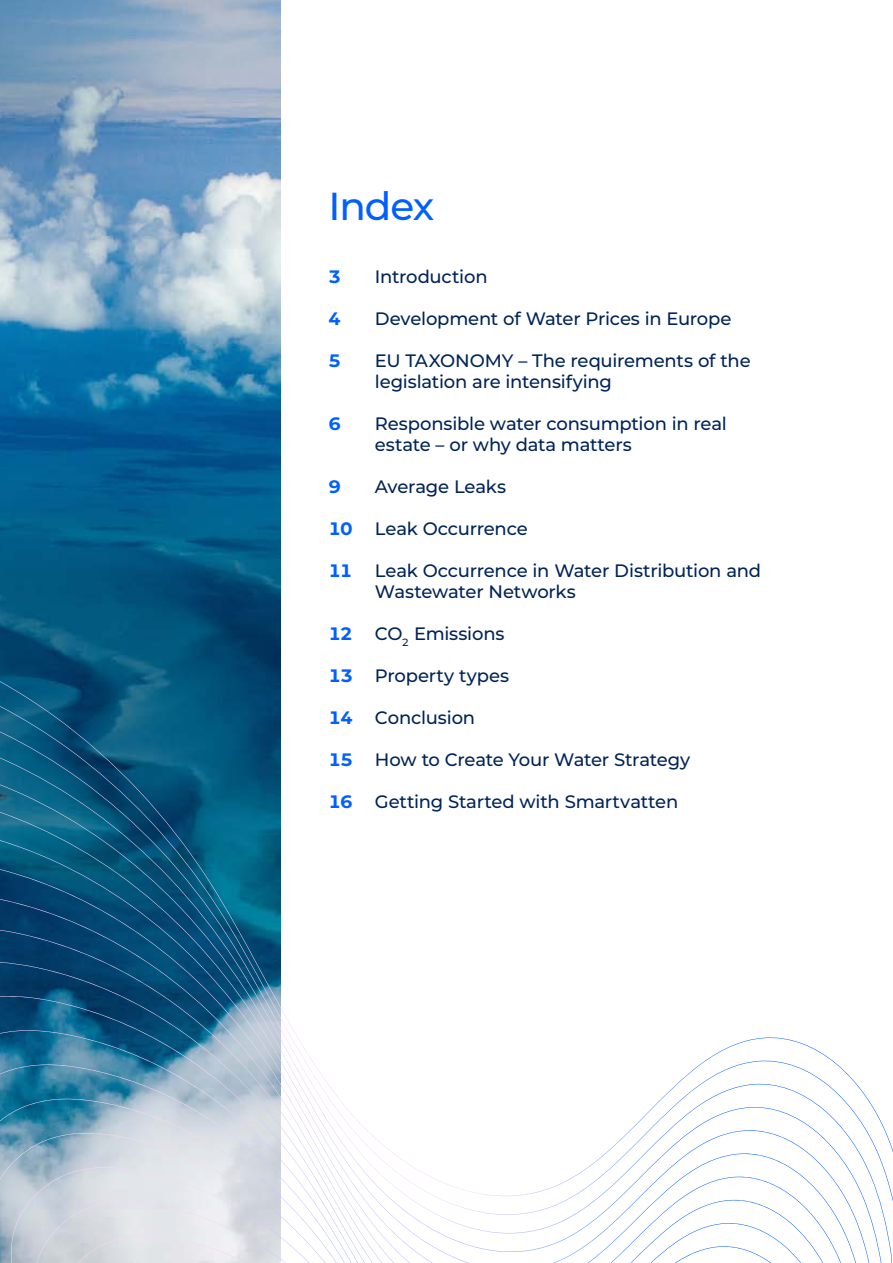
<style>
.page{position:relative;width:893px;height:1263px;background:#fff}
.page>*{position:absolute;margin:0;border:0;box-sizing:border-box;transform-origin:0 0}
.t1{font:500 39px "Montserrat";letter-spacing:-.03em;color:#0060ff}
.t2{font:500 18px/21.6px "Montserrat";letter-spacing:-.015em;color:#002458}
.t3{font:700 18px "Montserrat";color:#0060ff}
.s1{font-weight:700;color:#0060ff}
</style>
<div class="page">
<img style="left:0;top:0;width:281px;height:681px">
<svg style="left:0;top:681px;width:893px;height:519px"></svg>
<svg style="left:0;top:758px;width:881px;height:505px"></svg>
<svg style="left:0;top:812px;width:856px;height:451px"></svg>
<svg style="left:0;top:1131px;width:326px;height:132px;background:#d5dbe3"></svg>
<h1 class="t1" style="left:328px;top:178px;width:107px">Index</h1>
<p class="t3" style="left:328px;top:263px;width:14px">3</p>
<p class="t2" style="left:375px;top:265px;width:114px">Introduction</p>
<p class="t3" style="left:328px;top:305px;width:14px">4</p>
<p class="t2" style="left:375px;top:307px;width:358px">Development of Water Prices in Europe</p>
<p class="t3" style="left:328px;top:347px;width:14px">5</p>
<p class="t2" style="left:375px;top:349px;width:377px">EU TAXONOMY – The requirements of the legislation are intensifying</p>
<p class="t3" style="left:328px;top:410px;width:14px">6</p>
<p class="t2" style="left:375px;top:412px;width:353px">Responsible water consumption in real estate – or why data matters</p>
<p class="t3" style="left:328px;top:473px;width:14px">9</p>
<p class="t2" style="left:375px;top:475px;width:133px">Average Leaks</p>
<p class="t2" style="left:328px;top:517px;width:201px"><span class="s1">10</span> Leak Occurrence</p>
<p class="t3" style="left:328px;top:557px;width:25px">11</p>
<p class="t2" style="left:375px;top:559px;width:388px">Leak Occurrence in Water Distribution and<br>Wastewater Networks</p>
<p class="t2" style="left:328px;top:622px;width:178px"><span class="s1">12</span> CO<sub>2</sub> Emissions</p>
<p class="t2" style="left:328px;top:664px;width:182px"><span class="s1">13</span> Property types</p>
<p class="t2" style="left:328px;top:706px;width:148px"><span class="s1">14</span> Conclusion</p>
<p class="t2" style="left:328px;top:748px;width:363px"><span class="s1">15</span> How to Create Your Water Strategy</p>
<p class="t2" style="left:328px;top:790px;width:351px"><span class="s1">16</span> Getting Started with Smartvatten</p>
</div>
